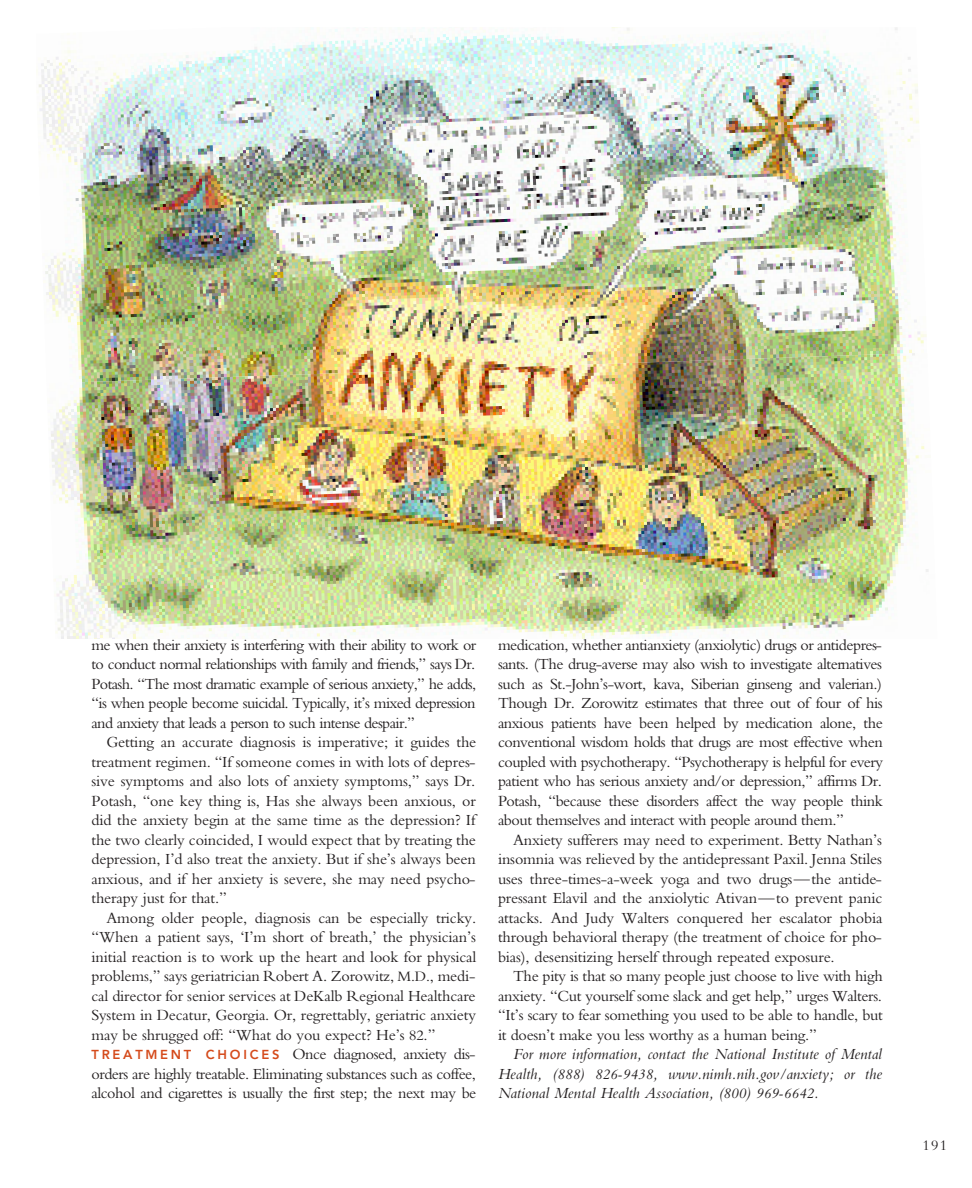
<style>
.page{position:relative;width:972px;height:1188px;background:#fff}
.page>*{position:absolute;margin:0;border:0;box-sizing:border-box;transform-origin:0 0}
.t1{font:16.2px/19.5px "Bembo";letter-spacing:-.01em;color:#231f20;text-align:justify}
.t2{font:italic 16.2px/19.5px "Bembo";color:#231f20;text-align:justify}
.t3{font:15px "Bembo";color:#231f20}
.s1{font-size:15px}
.s2{font-family:"Avenir";font-weight:800;font-size:12.9px;color:#d54b1c}
</style>
<div class="page">
<img style="left:37px;top:27px;width:890px;height:326px">
<img style="left:51px;top:353px;width:878px;height:286px">
<p class="t1" style="left:92px;top:634px;width:386px">me when their anxiety is interfering with their ability to work or to conduct normal relationships with family and friends,” says Dr.<br>Potash. “The most dramatic example of serious anxiety,” he adds, “is when people become suicidal. Typically, it’s mixed depression and anxiety that leads a person to such intense despair.”</p>
<p class="t1" style="left:92px;top:732px;width:386px;text-indent:15px">Getting an accurate diagnosis is imperative; it guides the treatment regimen. “If someone comes in with lots of depres&shy;sive symptoms and also lots of anxiety symptoms,” says Dr.<br>Potash, “one key thing is, Has she always been anxious, or did the anxiety begin at the same time as the depression? If the two clearly coincided, I would expect that by treating the depression, I’d also treat the anxiety. But if she’s always been anxious, and if her anxiety is severe, she may need psycho&shy;therapy just for that.”</p>
<p class="t1" style="left:92px;top:907px;width:386px;text-align:left;text-indent:15px">Among older people, diagnosis can be especially tricky. “When a patient says, ‘I’m short of breath,’ the physician’s initial reaction is to work up the heart and look for physical problems,” says geriatrician Robert A. Zorowitz, <span class="s1">M.D.</span>, medi&shy;cal director for senior services at DeKalb Regional Healthcare System in Decatur, Georgia. Or, regrettably, geriatric anxiety may be shrugged off: “What do you expect? He’s <span class="s1">82</span>.”<br><span class="s2">T R E A T M E N T C H O I C E S</span> Once diagnosed, anxiety dis&shy;orders are highly treatable. Eliminating substances such as coffee, alcohol and cigarettes is usually the first step; the next may be</p>
<p class="t1" style="left:498px;top:634px;width:387px">medication, whether antianxiety (anxiolytic) drugs or antidepres&shy;sants. (The drug-averse may also wish to investigate alternatives such as St.-John’s-wort, kava, Siberian ginseng and valerian.)<br>Though Dr. Zorowitz estimates that three out of four of his anxious patients have been helped by medication alone, the conventional wisdom holds that drugs are most effective when coupled with psychotherapy. “Psychotherapy is helpful for every patient who has serious anxiety and/or depression,” affirms Dr.<br>Potash, “because these disorders affect the way people think about themselves and interact with people around them.”</p>
<p class="t1" style="left:498px;top:829px;width:386px;text-indent:15px">Anxiety sufferers may need to experiment. Betty Nathan’s insomnia was relieved by the antidepressant Paxil. Jenna Stiles uses three-times-a-week yoga and two drugs—the antide&shy;pressant Elavil and the anxiolytic Ativan—to prevent panic attacks. And Judy Walters conquered her escalator phobia through behavioral therapy (the treatment of choice for pho&shy;bias), desensitizing herself through repeated exposure.</p>
<p class="t1" style="left:498px;top:966px;width:387px;text-indent:15px">The pity is that so many people just choose to live with high anxiety. “Cut yourself some slack and get help,” urges Walters. “It’s scary to fear something you used to be able to handle, but it doesn’t make you less worthy as a human being.”</p>
<p class="t2" style="left:498px;top:1044px;width:386px;text-indent:15px">For more information, contact the National Institute of Mental Health, (<span class="s1">888</span>) <span class="s1">826-9438</span>, www.nimh.nih.gov/anxiety; or the National Mental Health Association, (<span class="s1">800</span>) <span class="s1">969-6642</span>.</p>
<p class="t3" style="left:922px;top:1137px;width:26px">191</p>
</div>
